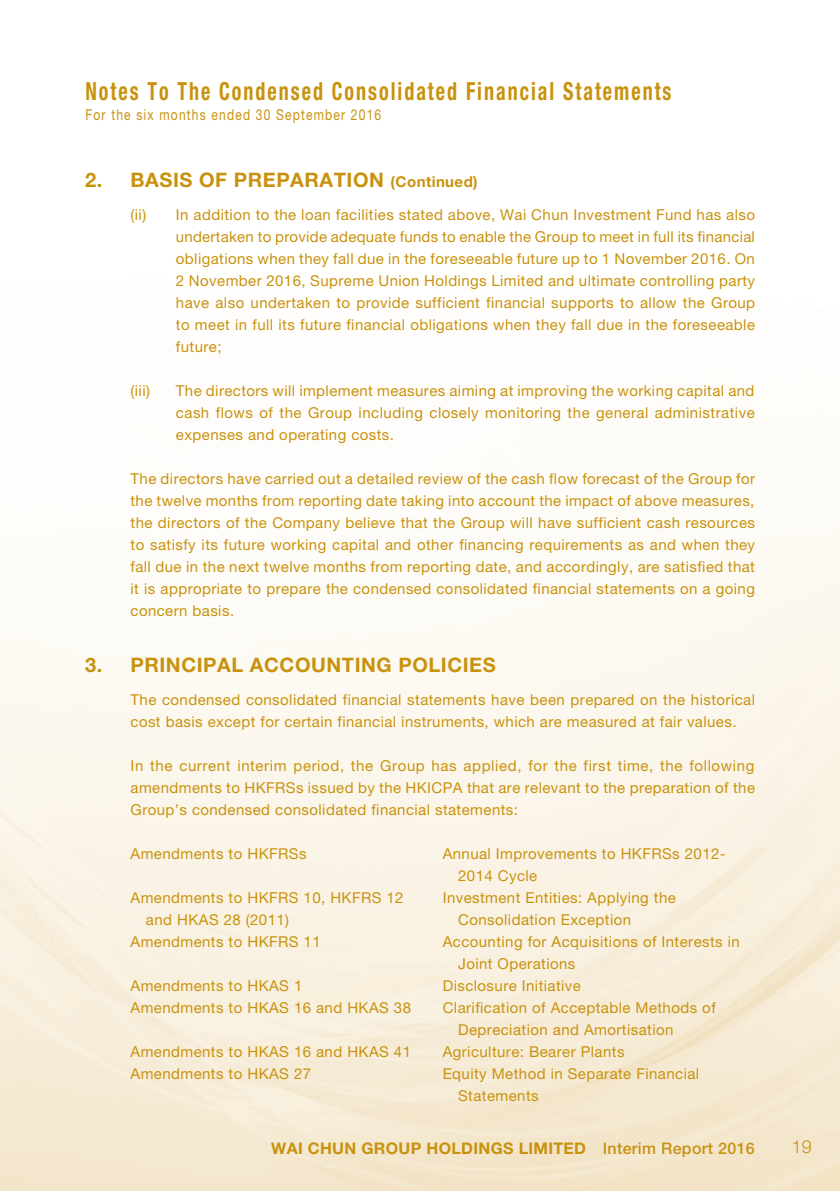
<style>
.page{position:relative;width:840px;height:1191px;background:#fff}
.page>*{position:absolute;margin:0;border:0;box-sizing:border-box;transform-origin:0 0}
.t1{font:700 condensed 25px "Helvetica Neue LT Std";letter-spacing:.1em;color:#c9920e;scale:.8 1}
._01_Heading_1{font:700 20px "Helvetica Neue LT Std";letter-spacing:.03em;color:#c9920e}
.t2{font:300 18px "Helvetica Neue LT Std";color:#c9920e}
.t3{font:700 16px "Helvetica Neue LT Std";letter-spacing:.02em;color:#c9920e}
._00_Body_text{font:15px/22px "Helvetica Neue LT Std";letter-spacing:.03em;color:#c9920e;text-align:justify}
._50_Table_Body{font:15px "Helvetica Neue LT Std";letter-spacing:.03em;color:#c9920e}
._00_Body_text-2{font:15px "Helvetica Neue LT Std";letter-spacing:.1em;color:#c9920e;scale:.8 1}
.s1{font-size:15px}
.s2{font-weight:500}
</style>
<div class="page">
<h1 class="t1" style="left:85px;top:76px;width:733px">Notes To The Condensed Consolidated Financial Statements</h1>
<p class="_00_Body_text-2" style="left:85px;top:106px;width:371px">For the six months ended 30 September 2016</p>
<p class="_01_Heading_1" style="left:85px;top:167px;width:394px">2. BASIS OF PREPARATION <span class="s1">(Continued)</span></p>
<p class="_00_Body_text" style="left:176px;top:203px;width:580px;text-indent:-45px">(ii) In addition to the loan facilities stated above, Wai Chun Investment Fund has also undertaken to provide adequate funds to enable the Group to meet in full its financial obligations when they fall due in the foreseeable future up to 1 November 2016. On 2 November 2016, Supreme Union Holdings Limited and ultimate controlling party have also undertaken to provide sufficient financial supports to allow the Group to meet in full its future financial obligations when they fall due in the foreseeable future;</p>
<p class="_00_Body_text" style="left:130px;top:379px;width:21px">(iii)</p>
<p class="_00_Body_text" style="left:176px;top:379px;width:580px">The directors will implement measures aiming at improving the working capital and cash flows of the Group including closely monitoring the general administrative expenses and operating costs.</p>
<p class="_00_Body_text" style="left:130px;top:467px;width:625px">The directors have carried out a detailed review of the cash flow forecast of the Group for the twelve months from reporting date taking into account the impact of above measures, the directors of the Company believe that the Group will have sufficient cash resources to satisfy its future working capital and other financing requirements as and when they fall due in the next twelve months from reporting date, and accordingly, are satisfied that it is appropriate to prepare the condensed consolidated financial statements on a going concern basis.</p>
<p class="_01_Heading_1" style="left:85px;top:652px;width:412px">3. PRINCIPAL ACCOUNTING POLICIES</p>
<p class="_00_Body_text" style="left:130px;top:688px;width:625px">The condensed consolidated financial statements have been prepared on the historical cost basis except for certain financial instruments, which are measured at fair values.</p>
<p class="_00_Body_text" style="left:130px;top:754px;width:625px">In the current interim period, the Group has applied, for the first time, the following amendments to HKFRSs issued by the HKICPA that are relevant to the preparation of the Group’s condensed consolidated financial statements:</p>
<p class="_50_Table_Body" style="left:130px;top:844px;width:177px">Amendments to HKFRSs</p>
<p class="_50_Table_Body" style="left:442px;top:844px;width:284px">Annual Improvements to HKFRSs 2012-</p>
<p class="_50_Table_Body" style="left:458px;top:866px;width:81px">2014 Cycle</p>
<p class="_50_Table_Body" style="left:130px;top:888px;width:274px">Amendments to HKFRS 10, HKFRS 12</p>
<p class="_50_Table_Body" style="left:146px;top:910px;width:145px">and HKAS 28 (2011)</p>
<p class="_50_Table_Body" style="left:442px;top:888px;width:234px">Investment Entities: Applying the</p>
<p class="_50_Table_Body" style="left:458px;top:910px;width:174px">Consolidation Exception</p>
<p class="_50_Table_Body" style="left:130px;top:932px;width:192px">Amendments to HKFRS 11</p>
<p class="_50_Table_Body" style="left:442px;top:932px;width:298px">Accounting for Acquisitions of Interests in</p>
<p class="_50_Table_Body" style="left:458px;top:954px;width:119px">Joint Operations</p>
<p class="_50_Table_Body" style="left:130px;top:976px;width:173px">Amendments to HKAS 1</p>
<p class="_50_Table_Body" style="left:442px;top:976px;width:140px">Disclosure Initiative</p>
<p class="_50_Table_Body" style="left:130px;top:998px;width:282px">Amendments to HKAS 16 and HKAS 38</p>
<p class="_50_Table_Body" style="left:442px;top:998px;width:274px">Clarification of Acceptable Methods of</p>
<p class="_50_Table_Body" style="left:458px;top:1020px;width:217px">Depreciation and Amortisation</p>
<p class="_50_Table_Body" style="left:130px;top:1042px;width:282px">Amendments to HKAS 16 and HKAS 41</p>
<p class="_50_Table_Body" style="left:442px;top:1042px;width:183px">Agriculture: Bearer Plants</p>
<p class="_50_Table_Body" style="left:130px;top:1064px;width:182px">Amendments to HKAS 27</p>
<p class="_50_Table_Body" style="left:442px;top:1064px;width:258px">Equity Method in Separate Financial</p>
<p class="_50_Table_Body" style="left:458px;top:1086px;width:82px">Statements</p>
<p class="t3" style="left:271px;top:1138px;width:484px">WAI CHUN GROUP HOLDINGS LIMITED <span class="s2">Interim Report 2016</span></p>
<p class="t2" style="left:791px;top:1135px;width:22px">19</p>
</div>
